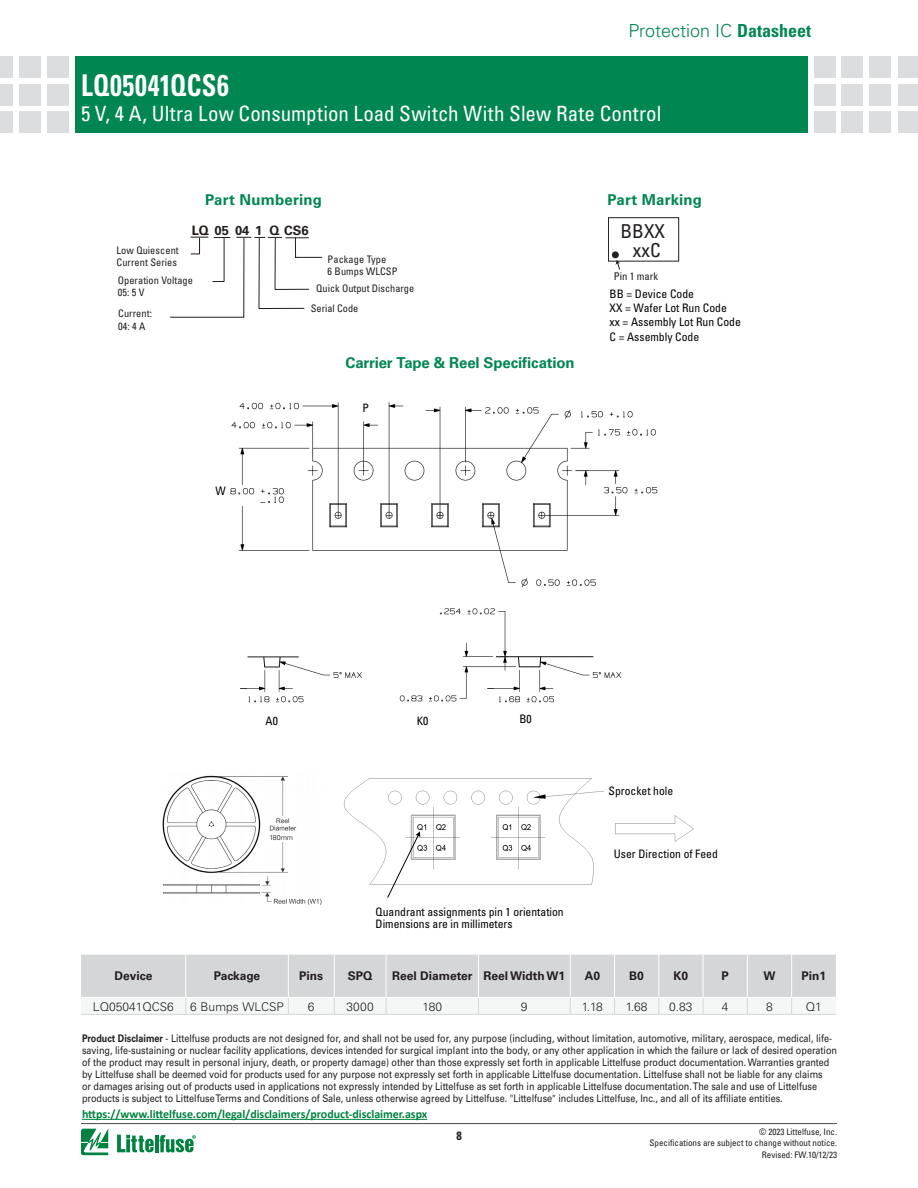
<style>
.page{position:relative;width:918px;height:1188px;background:#fff}
.page>*{position:absolute;margin:0;border:0;box-sizing:border-box;transform-origin:0 0}
.t1{font:700 condensed 30px "Univers LT Std";letter-spacing:.02em;color:#fff;scale:.88 1}
.t2{font:condensed 21px "Univers LT Std";letter-spacing:.005em;color:#fff}
.t3{font:condensed 19.2px "Univers LT Std";color:#231f20}
.t4{font:300 18px "Univers LT Std";color:#008751}
.t5{font:700 15px "Univers LT Std";letter-spacing:-.005em;color:#008751}
.t6{font:700 13.05px "Univers LT Std";color:#231f20}
._2_para{font:700 12px "Calibri";letter-spacing:-.005em;color:#008240}
.table_hd{font:700 12px "Univers LT Std";color:#231f20}
.chart{font:300 12px "Univers LT Std";color:#231f20}
.t7{font:700 condensed 12px "Univers LT Std";color:#231f20}
.IMAGE{font:condensed 11.7px "Univers LT Std";color:#000}
.t8{font:condensed 11.7px/14.1px "Univers LT Std";color:#030303}
.t9{font:condensed 10.65px "Univers LT Std";color:#231f20}
._2_para-2{font:10.5px/12px "Univers LT Std";color:#231f20;scale:.86 1}
.t10{font:condensed 10.35px/12.5px "Univers LT Std";letter-spacing:.005em;color:#231f20}
.t11{font:condensed 9px/10.8px "Univers LT Std";color:#231f20;text-align:right}
.IMAGE-2{font:300 7.05px "Univers LT Std";color:#000}
.s1{font-weight:700;font-stretch:condensed}
.s2{color:#221713}
.s3{font-weight:700}
</style>
<div class="page">
<div style="left:870px;top:56px;width:21px;height:21px;background:#dcdddf"></div>
<div style="left:870px;top:84px;width:21px;height:21px;background:#dcdddf"></div>
<div style="left:870px;top:112px;width:21px;height:21px;background:#dcdddf"></div>
<div style="left:814px;top:56px;width:21px;height:21px;background:#dcdddf"></div>
<div style="left:814px;top:84px;width:21px;height:21px;background:#dcdddf"></div>
<div style="left:814px;top:112px;width:21px;height:21px;background:#dcdddf"></div>
<div style="left:842px;top:56px;width:21px;height:21px;background:#dcdddf"></div>
<div style="left:842px;top:84px;width:21px;height:21px;background:#dcdddf"></div>
<div style="left:842px;top:112px;width:21px;height:21px;background:#dcdddf"></div>
<div style="left:898px;top:56px;width:20px;height:21px;background:#dcdddf"></div>
<div style="left:898px;top:84px;width:20px;height:21px;background:#dcdddf"></div>
<div style="left:898px;top:112px;width:20px;height:21px;background:#dcdddf"></div>
<div style="left:75px;top:56px;width:733px;height:77px;background:#008751"></div>
<div style="left:47px;top:56px;width:21px;height:21px;background:#dcdddf"></div>
<div style="left:47px;top:84px;width:21px;height:21px;background:#dcdddf"></div>
<div style="left:47px;top:112px;width:21px;height:21px;background:#dcdddf"></div>
<div style="left:19px;top:56px;width:21px;height:21px;background:#dcdddf"></div>
<div style="left:19px;top:84px;width:21px;height:21px;background:#dcdddf"></div>
<div style="left:19px;top:112px;width:21px;height:21px;background:#dcdddf"></div>
<div style="left:0;top:56px;width:13px;height:21px;background:#dcdddf"></div>
<div style="left:0;top:84px;width:13px;height:21px;background:#dcdddf"></div>
<div style="left:0;top:112px;width:13px;height:21px;background:#dcdddf"></div>
<hr style="left:81px;top:1123px;width:756px;height:1px;background:#4b4c4d">
<svg style="left:81px;top:1129px;width:27px;height:26px"></svg>
<hr style="left:155px;top:1135px;width:3px;height:17px;background:#008240">
<svg style="left:160px;top:1135px;width:36px;height:18px"></svg>
<svg style="left:117px;top:1135px;width:37px;height:17px"></svg>
<div style="left:608px;top:217px;width:71px;height:45px;border:1px solid #231f20"></div>
<div style="left:612px;top:251px;width:7px;height:7px;background:#231f20;border-radius:50%"></div>
<svg style="left:616px;top:260px;width:4px;height:10px"></svg>
<svg style="left:170px;top:237px;width:152px;height:81px"></svg>
<img style="left:162px;top:775px;width:160px;height:130px">
<img style="left:343px;top:778px;width:351px;height:107px">
<svg style="left:387px;top:831px;width:33px;height:67px"></svg>
<div style="left:268px;top:833px;width:25px;height:8px;background:#fff"></div>
<img style="left:230px;top:402px;width:428px;height:186px">
<img style="left:239px;top:608px;width:383px;height:95px">
<div style="left:604px;top:778px;width:101px;height:25px;background:#fff"></div>
<div style="left:612px;top:843px;width:85px;height:23px;background:#fff"></div>
<svg style="left:81px;top:955px;width:755px;height:59px"></svg>
<hr style="left:81px;top:1014px;width:105px;height:1px;background:#d5d6d8">
<hr style="left:186px;top:1014px;width:102px;height:1px;background:#d5d6d8">
<hr style="left:288px;top:1014px;width:46px;height:1px;background:#d5d6d8">
<hr style="left:334px;top:1014px;width:52px;height:1px;background:#d5d6d8">
<hr style="left:386px;top:1014px;width:92px;height:1px;background:#d5d6d8">
<hr style="left:478px;top:1014px;width:92px;height:1px;background:#d5d6d8">
<hr style="left:570px;top:1014px;width:45px;height:1px;background:#d5d6d8">
<hr style="left:615px;top:1014px;width:44px;height:1px;background:#d5d6d8">
<hr style="left:659px;top:1014px;width:44px;height:1px;background:#d5d6d8">
<hr style="left:703px;top:1014px;width:44px;height:1px;background:#d5d6d8">
<hr style="left:747px;top:1014px;width:45px;height:1px;background:#d5d6d8">
<hr style="left:792px;top:1014px;width:44px;height:1px;background:#d5d6d8">
<hr style="left:82px;top:1119px;width:345px;height:1px;background:#008240">
<h3 class="t4" style="left:629px;top:20px;width:184px">Protection IC <span class="s1">Datasheet</span></h3>
<h1 class="t1" style="left:81px;top:67px;width:169px">LQ05041QCS6</h1>
<h2 class="t2" style="left:81px;top:100px;width:582px">5 V, 4 A, Ultra Low Consumption Load Switch With Slew Rate Control</h2>
<p class="t5" style="left:205px;top:191px;width:118px">Part Numbering</p>
<p class="t5" style="left:607px;top:191px;width:96px">Part Marking</p>
<p class="t6" style="left:192px;top:223px;width:72px"><span class="s2">LQ</span> 05 04 1</p>
<p class="t6" style="left:269px;top:223px;width:41px">Q CS6</p>
<p class="t10" style="left:117px;top:244px;width:64px">Low Quiescent<br>Current Series</p>
<p class="t10" style="left:328px;top:253px;width:71px">Package Type<br>6 Bumps WLCSP</p>
<p class="t10" style="left:311px;top:302px;width:49px">Serial Code</p>
<p class="t10" style="left:118px;top:274px;width:77px">Operation Voltage<br>05: 5 V</p>
<p class="t10" style="left:316px;top:282px;width:100px">Quick Output Discharge</p>
<p class="t10" style="left:118px;top:307px;width:35px">Current:<br>04: 4 A</p>
<p class="t5" style="left:346px;top:354px;width:230px">Carrier Tape &amp; Reel Specification</p>
<p class="IMAGE" style="left:216px;top:483px;width:12px">W</p>
<p class="IMAGE" style="left:363px;top:400px;width:8px">P</p>
<p class="t3" style="left:621px;top:219px;width:46px">BBXX</p>
<p class="t9" style="left:614px;top:270px;width:46px">Pin 1 mark</p>
<p class="t8" style="left:610px;top:287px;width:133px">BB = Device Code<br>XX = Wafer Lot Run Code<br>xx = Assembly Lot Run Code<br>C = Assembly Code</p>
<p class="t3" style="left:633px;top:238px;width:29px">xxC</p>
<p class="IMAGE" style="left:266px;top:713px;width:14px">A0</p>
<p class="IMAGE" style="left:417px;top:713px;width:13px">K0</p>
<p class="IMAGE" style="left:520px;top:712px;width:14px">B0</p>
<p class="IMAGE-2" style="left:269px;top:833px;width:25px">180mm</p>
<p class="IMAGE" style="left:376px;top:904px;width:190px">Quandrant assignments pin 1 orientation</p>
<p class="IMAGE" style="left:376px;top:917px;width:139px">Dimensions are in millimeters</p>
<p class="IMAGE" style="left:609px;top:784px;width:66px">Sprocket hole</p>
<p class="IMAGE" style="left:614px;top:846px;width:106px">User Direction of Feed</p>
<p class="table_hd" style="left:114px;top:969px;width:40px">Device</p>
<p class="table_hd" style="left:214px;top:969px;width:48px">Package</p>
<p class="table_hd" style="left:299px;top:969px;width:25px">Pins</p>
<p class="table_hd" style="left:348px;top:969px;width:26px">SPQ</p>
<p class="table_hd" style="left:392px;top:969px;width:82px">Reel Diameter</p>
<p class="table_hd" style="left:483px;top:969px;width:83px">Reel Width W1</p>
<p class="table_hd" style="left:585px;top:969px;width:17px">A0</p>
<p class="table_hd" style="left:629px;top:969px;width:16px">B0</p>
<p class="table_hd" style="left:674px;top:969px;width:16px">K0</p>
<p class="table_hd" style="left:722px;top:969px;width:9px">P</p>
<p class="table_hd" style="left:763px;top:969px;width:13px">W</p>
<p class="table_hd" style="left:801px;top:969px;width:26px">Pin1</p>
<p class="chart" style="left:93px;top:999px;width:82px">LQ05041QCS6</p>
<p class="chart" style="left:190px;top:999px;width:95px">6 Bumps WLCSP</p>
<p class="chart" style="left:308px;top:999px;width:8px">6</p>
<p class="chart" style="left:347px;top:999px;width:29px">3000</p>
<p class="chart" style="left:422px;top:999px;width:21px">180</p>
<p class="chart" style="left:521px;top:999px;width:8px">9</p>
<p class="chart" style="left:582px;top:999px;width:23px">1.18</p>
<p class="chart" style="left:626px;top:999px;width:23px">1.68</p>
<p class="chart" style="left:669px;top:999px;width:25px">0.83</p>
<p class="chart" style="left:722px;top:999px;width:8px">4</p>
<p class="chart" style="left:766px;top:999px;width:8px">8</p>
<p class="chart" style="left:806px;top:999px;width:18px">Q1</p>
<p class="_2_para-2" style="left:82px;top:1033px;width:880px"><span class="s3">Product Disclaimer</span> - Littelfuse products are not designed for, and shall not be used for, any purpose (including, without limitation, automotive, military, aerospace, medical, life&shy;saving, life-sustaining or nuclear facility applications, devices intended for surgical implant into the body, or any other application in which the failure or lack of desired operation of the product may result in personal injury, death, or property damage) other than those expressly set forth in applicable Littelfuse product documentation. Warranties granted by Littelfuse shall be deemed void for products used for any purpose not expressly set forth in applicable Littelfuse documentation. Littelfuse shall not be liable for any claims<br>or damages arising out of products used in applications not expressly intended by Littelfuse as set forth in applicable Littelfuse documentation. The sale and use of Littelfuse products is subject to Littelfuse Terms and Conditions of Sale, unless otherwise agreed by Littelfuse. "Littelfuse" includes Littelfuse, Inc., and all of its affiliate entities.</p>
<p class="_2_para" style="left:82px;top:1106px;width:347px">https://www.littelfuse.com/legal/disclaimers/product-disclaimer.aspx</p>
<p class="t7" style="left:456px;top:1128px;width:7px">8</p>
<p class="t11" style="left:650px;top:1126px;width:189px">© 2023 Littelfuse, Inc.<br>Specifications are subject to change without notice.</p>
<p class="t11" style="left:762px;top:1149px;width:77px">Revised: FW.10/12/23</p>
</div>
